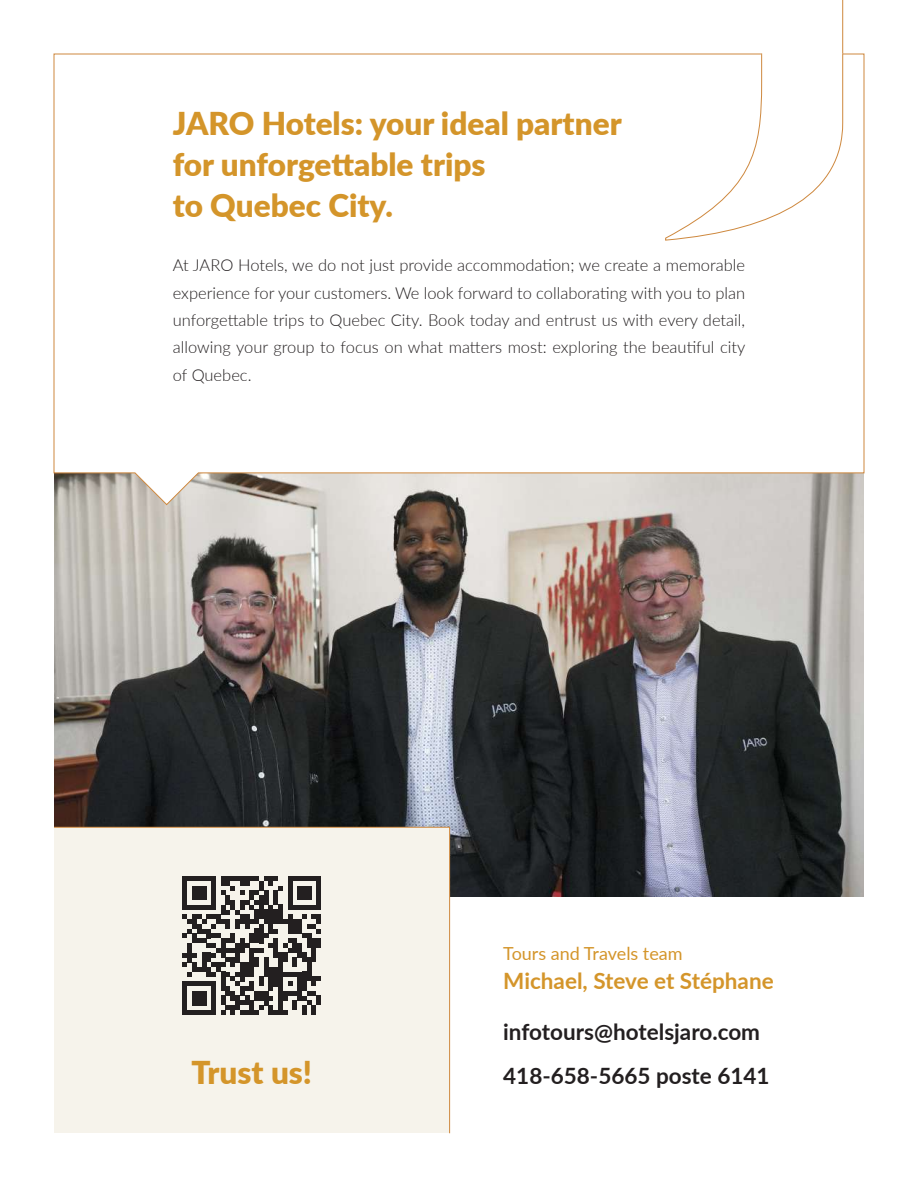
<style>
.page{position:relative;width:918px;height:1188px;background:#fff}
.page>*{position:absolute;margin:0;border:0;box-sizing:border-box;transform-origin:0 0}
.t1{font:900 31.5px/40.8px "Lato";color:#d4952a}
.t2{font:700 22.5px "Lato";color:#231f20}
.t3{font:700 22.5px "Lato";color:#d4952a}
.t4{font:18px "Lato";color:#d4952a}
.t5{font:300 16.5px/27.3px "Lato";color:#231f20;text-align:justify}
</style>
<div class="page">
<img style="left:54px;top:506px;width:810px;height:390px">
<svg style="left:53px;top:53px;width:812px;height:453px"></svg>
<hr style="left:842px;top:0;width:1px;height:53px;background:#ce883e">
<svg style="left:665px;top:52px;width:178px;height:189px"></svg>
<svg style="left:54px;top:827px;width:396px;height:307px;background:#e3e0d9"></svg>
<h1 class="t1" style="left:173px;top:102px;width:450px">JARO Hotels: your ideal partner for unforgettable trips<br>to Quebec City.</h1>
<p class="t5" style="left:173px;top:251px;width:574px">At JARO Hotels, we do not just provide accommodation; we create a memorable experience for your customers. We look forward to collaborating with you to plan unforgettable trips to Quebec City. Book today and entrust us with every detail, allowing your group to focus on what matters most: exploring the beautiful city of Quebec.</p>
<p class="t4" style="left:503px;top:941px;width:181px">Tours and Travels team</p>
<h2 class="t3" style="left:503px;top:965px;width:272px">Michael, Steve et Stéphane</h2>
<h2 class="t2" style="left:503px;top:1015px;width:258px">infotours@hotelsjaro.com</h2>
<h1 class="t1" style="left:191px;top:1051px;width:122px">Trust us!</h1>
<h2 class="t2" style="left:503px;top:1059px;width:268px">418-658-5665 poste 6141</h2>
</div>
